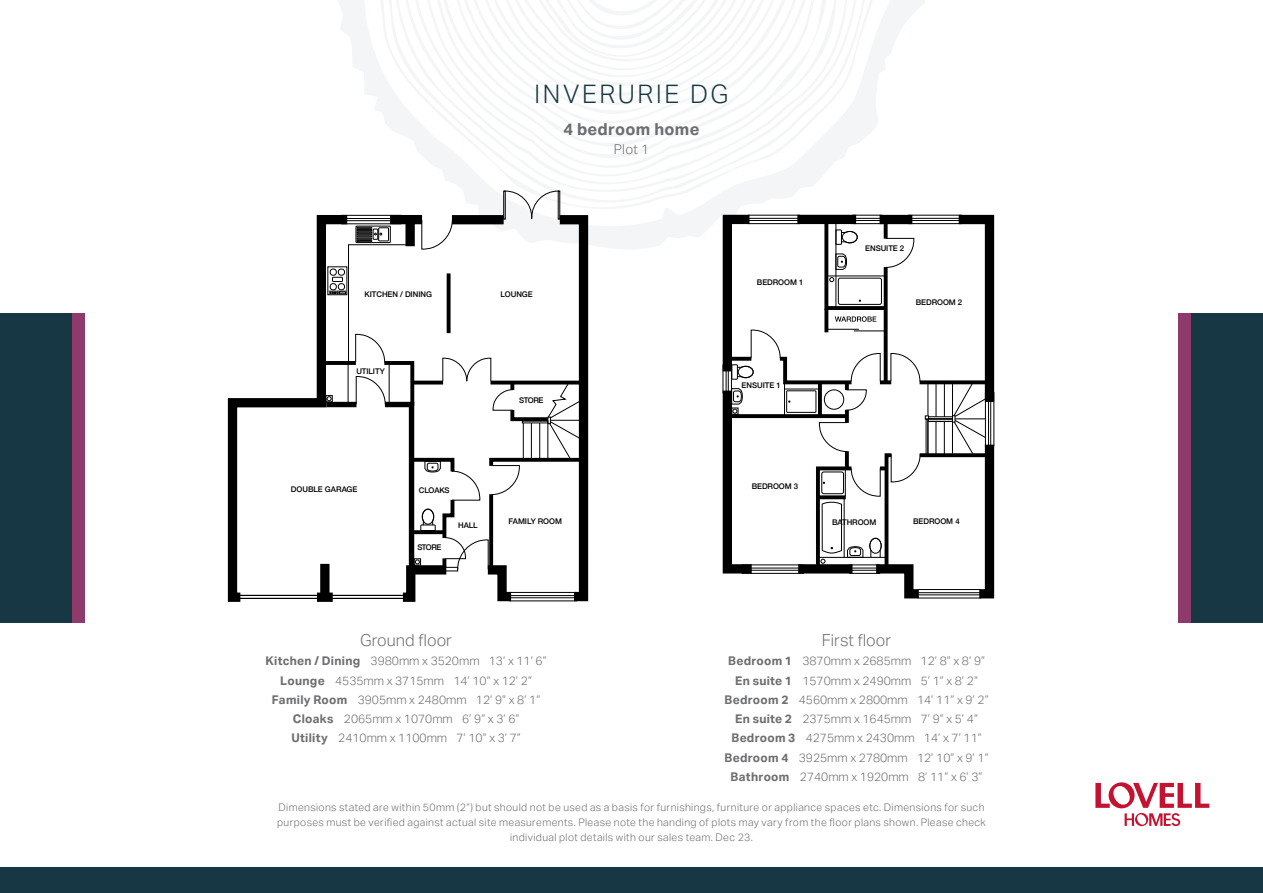
<style>
.page{position:relative;width:1263px;height:893px;background:#fff}
.page>*{position:absolute;margin:0;border:0;box-sizing:border-box;transform-origin:0 0}
.t1{font:300 25.5px "Aktiv Grotesk";letter-spacing:.105em;color:#173745}
.t2{font:300 16.5px "Aktiv Grotesk";color:#6d6e71}
.t3{font:700 16.5px "Aktiv Grotesk";letter-spacing:.02em;color:#6d6e71}
.t4{font:300 13.5px "Aktiv Grotesk";color:#6d6e71}
.t5{font:300 12px/19.2px "Aktiv Grotesk";color:#6d6e71;text-align:center}
.t6{font:300 10.5px/15px "Aktiv Grotesk";letter-spacing:.035em;color:#6d6e71;text-align:center}
.t7{font:500 7.8px "Helvetica Neue";letter-spacing:-.005em;color:#000}
.s1{font-weight:700}
</style>
<div class="page">
<svg style="left:338px;top:0;width:593px;height:249px"></svg>
<svg style="left:375px;top:0;width:514px;height:217px"></svg>
<svg style="left:382px;top:0;width:497px;height:212px"></svg>
<svg style="left:393px;top:0;width:480px;height:198px"></svg>
<svg style="left:402px;top:0;width:462px;height:191px"></svg>
<svg style="left:411px;top:0;width:437px;height:183px"></svg>
<svg style="left:419px;top:0;width:423px;height:177px"></svg>
<svg style="left:429px;top:0;width:405px;height:164px"></svg>
<svg style="left:438px;top:0;width:388px;height:149px"></svg>
<svg style="left:449px;top:0;width:363px;height:138px"></svg>
<svg style="left:458px;top:0;width:345px;height:127px"></svg>
<svg style="left:227px;top:190px;width:366px;height:412px"></svg>
<div style="left:238px;top:595px;width:90px;height:4px;border:1px solid #000"></div>
<div style="left:0;top:313px;width:72px;height:309px;background:#173745"></div>
<div style="left:1191px;top:313px;width:72px;height:309px;background:#173745"></div>
<div style="left:0;top:867px;width:1263px;height:26px;background:#173745"></div>
<div style="left:72px;top:313px;width:13px;height:309px;background:#8e3a6a"></div>
<div style="left:1178px;top:313px;width:13px;height:309px;background:#8e3a6a"></div>
<svg style="left:1095px;top:782px;width:114px;height:44px"></svg>
<div style="left:928px;top:417px;width:25px;height:2px;border:1px solid #000"></div>
<div style="left:908px;top:215px;width:54px;height:9px;border:1px solid #000"></div>
<hr style="left:909px;top:220px;width:52px;height:1px;background:#000">
<hr style="left:909px;top:218px;width:52px;height:1px;background:#000">
<div style="left:918px;top:589px;width:63px;height:9px;border:1px solid #000"></div>
<hr style="left:918px;top:595px;width:63px;height:1px;background:#000">
<hr style="left:918px;top:592px;width:63px;height:1px;background:#000">
<svg style="left:929px;top:380px;width:20px;height:4px"></svg>
<svg style="left:929px;top:453px;width:20px;height:4px"></svg>
<div style="left:928px;top:419px;width:25px;height:3px;border:1px solid #000"></div>
<hr style="left:944px;top:421px;width:1px;height:35px;background:#000">
<hr style="left:936px;top:421px;width:1px;height:35px;background:#000">
<hr style="left:944px;top:381px;width:1px;height:36px;background:#000">
<hr style="left:936px;top:381px;width:1px;height:36px;background:#000">
<svg style="left:949px;top:214px;width:46px;height:385px"></svg>
<svg style="left:718px;top:180px;width:211px;height:419px"></svg>
<svg style="left:824px;top:309px;width:4px;height:23px"></svg>
<hr style="left:827px;top:329px;width:32px;height:1px;background:#000">
<hr style="left:854px;top:331px;width:32px;height:1px;background:#000">
<div style="left:926px;top:419px;width:2px;height:37px;border:1px solid #000"></div>
<h1 class="t1" style="left:534px;top:80px;width:196px">INVERURIE DG</h1>
<h2 class="t3" style="left:563px;top:119px;width:138px">4 bedroom home</h2>
<p class="t4" style="left:614px;top:142px;width:37px">Plot 1</p>
<p class="t7" style="left:365px;top:288px;width:69px">KITCHEN / DINING</p>
<p class="t7" style="left:356px;top:364px;width:30px">UTILITY</p>
<p class="t7" style="left:501px;top:288px;width:34px">LOUNGE</p>
<p class="t7" style="left:519px;top:394px;width:25px">STORE</p>
<p class="t7" style="left:291px;top:483px;width:68px">DOUBLE GARAGE</p>
<p class="t7" style="left:419px;top:484px;width:32px">CLOAKS</p>
<p class="t7" style="left:417px;top:541px;width:25px">STORE</p>
<p class="t7" style="left:458px;top:519px;width:21px">HALL</p>
<p class="t7" style="left:509px;top:515px;width:55px">FAMILY ROOM</p>
<p class="t7" style="left:757px;top:275px;width:48px">BEDROOM 1</p>
<p class="t7" style="left:742px;top:379px;width:41px">ENSUITE 1</p>
<p class="t7" style="left:865px;top:242px;width:41px">ENSUITE 2</p>
<p class="t7" style="left:916px;top:296px;width:48px">BEDROOM 2</p>
<p class="t7" style="left:752px;top:480px;width:48px">BEDROOM 3</p>
<p class="t7" style="left:832px;top:516px;width:46px">BATHROOM</p>
<p class="t7" style="left:913px;top:515px;width:48px">BEDROOM 4</p>
<h2 class="t2" style="left:360px;top:631px;width:93px">Ground floor</h2>
<p class="t5" style="left:266px;top:652px;width:283px"><span class="s1">Kitchen / Dining</span> 3980mm x 3520mm 13’ x 11’ 6” <span class="s1">Lounge</span> 4535mm x 3715mm 14’ 10” x 12’ 2” <span class="s1">Family Room</span> 3905mm x 2480mm 12’ 9” x 8’ 1” <span class="s1">Cloaks</span> 2065mm x 1070mm 6’ 9” x 3’ 6”<br><span class="s1">Utility</span> 2410mm x 1100mm 7’ 10” x 3’ 7”</p>
<h2 class="t2" style="left:822px;top:631px;width:71px">First floor</h2>
<p class="t5" style="left:724px;top:652px;width:266px"><span class="s1">Bedroom 1</span> 3870mm x 2685mm 12’ 8” x 8’ 9” <span class="s1">En suite 1</span> 1570mm x 2490mm 5’ 1” x 8’ 2” <span class="s1">Bedroom 2</span> 4560mm x 2800mm 14’ 11” x 9’ 2” <span class="s1">En suite 2</span> 2375mm x 1645mm 7’ 9” x 5’ 4” <span class="s1">Bedroom 3</span> 4275mm x 2430mm 14’ x 7’ 11” <span class="s1">Bedroom 4</span> 3925mm x 2780mm 12’ 10” x 9’ 1” <span class="s1">Bathroom</span> 2740mm x 1920mm 8’ 11” x 6’ 3”</p>
<p class="t6" style="left:277px;top:800px;width:710px">Dimensions stated are within 50mm (2”) but should not be used as a basis for furnishings, furniture or appliance spaces etc. Dimensions for such purposes must be verified against actual site measurements. Please note the handing of plots may vary from the floor plans shown. Please check individual plot details with our sales team. Dec 23.</p>
</div>
